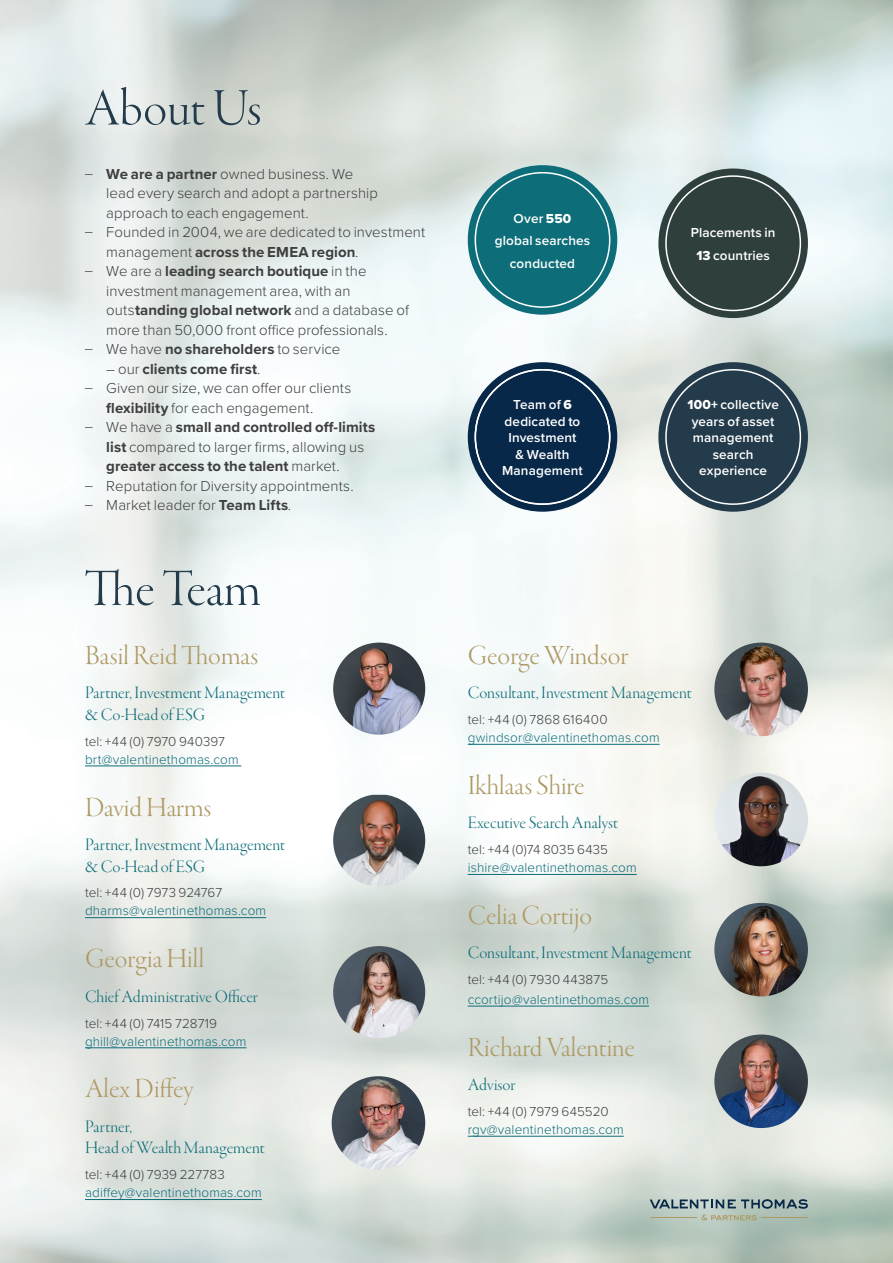
<style>
.page{position:relative;width:893px;height:1263px;background:#fff}
.page>*{position:absolute;margin:0;border:0;box-sizing:border-box;transform-origin:0 0}
.t1{font:54px "Garamond Premr Pro Lt Disp";color:#233b4a}
.t2{font:28.5px "Garamond Premr Pro Lt Disp";color:#ae9964}
.t3{font:18px/21.6px "Garamond Premr Pro Lt Disp";color:#0d6d78}
.t4{font:300 15px/19.5px "Proxima Nova";letter-spacing:.005em;color:#3e3e3f}
.t5{font:700 15px/19.5px "Proxima Nova";letter-spacing:.005em;color:#3e3e3f}
.Contact_Details{font:300 13.5px/18px "Proxima Nova";letter-spacing:.01em;color:#0d6d78}
.About_Us_-_Bubble{font:600 13.5px/16.5px "Proxima Nova";letter-spacing:.01em;color:#fff;text-align:center}
.s1{font-family:"Effra"}
.s2{font-weight:700}
.s3{font-weight:300}
.s4{font-family:"Effra";font-weight:300}
.s5{color:#3e3e3f}
.s6{font-family:"Proxima Nova Extrabld";font-weight:400}
</style>
<div class="page">
<img style="left:0;top:0;width:893px;height:1263px">
<div style="left:468px;top:165px;width:149px;height:150px;background:#0d6d78;border-radius:50%"></div>
<div style="left:468px;top:362px;width:149px;height:150px;background:#072848;border-radius:50%"></div>
<div style="left:658px;top:169px;width:150px;height:149px;background:#2f3f3e;border-radius:50%"></div>
<div style="left:658px;top:362px;width:150px;height:150px;background:#233b4a;border-radius:50%"></div>
<hr style="left:85px;top:766px;width:156px;height:1px;background:#0d6d78">
<hr style="left:85px;top:917px;width:181px;height:1px;background:#0d6d78">
<hr style="left:85px;top:1047px;width:161px;height:1px;background:#0d6d78">
<hr style="left:85px;top:1199px;width:177px;height:1px;background:#0d6d78">
<hr style="left:468px;top:744px;width:192px;height:1px;background:#0d6d78">
<hr style="left:468px;top:874px;width:169px;height:1px;background:#0d6d78">
<hr style="left:468px;top:1006px;width:181px;height:1px;background:#0d6d78">
<hr style="left:468px;top:1136px;width:156px;height:1px;background:#0d6d78">
<img style="left:333px;top:643px;width:92px;height:92px;border-radius:46px">
<img style="left:333px;top:795px;width:92px;height:91px">
<img style="left:333px;top:946px;width:92px;height:92px;border-radius:46px">
<img style="left:332px;top:1076px;width:93px;height:94px;border-radius:47px">
<img style="left:714px;top:643px;width:94px;height:93px;border-radius:47px">
<img style="left:714px;top:773px;width:94px;height:93px;border-radius:47px">
<img style="left:714px;top:903px;width:94px;height:93px;border-radius:47px">
<img style="left:714px;top:1034px;width:94px;height:94px;border-radius:47px">
<svg style="left:650px;top:1199px;width:158px;height:21px;background:#97aaa6"></svg>
<hr style="left:650px;top:1217px;width:46px;height:1px;background:#ae9964">
<hr style="left:761px;top:1217px;width:47px;height:1px;background:#ae9964">
<p class="t1" style="left:85px;top:79px;width:178px">About Us</p>
<p class="t4" style="left:106px;top:163px;width:273px;text-indent:-21px"><span class="s1">–</span> <span class="s2">We are a partner</span> owned business. We lead every search and adopt a partnership approach to each engagement.</p>
<p class="t4" style="left:106px;top:222px;width:320px;text-indent:-21px"><span class="s1">–</span> Founded in 2004, we are dedicated to investment management <span class="s2">across the EMEA region</span>.</p>
<p class="t4" style="left:106px;top:261px;width:304px;text-indent:-21px"><span class="s1">–</span> We are a <span class="s2">leading search boutique</span> in the investment management area, with an outs<span class="s2">tanding global network</span> and a database of more than 50,000 front office professionals.</p>
<p class="t4" style="left:85px;top:339px;width:257px"><span class="s1">–</span> We have <span class="s2">no shareholders</span> to service</p>
<p class="t5" style="left:106px;top:359px;width:156px"><span class="s3">– our</span> clients come first<span class="s3">.</span></p>
<p class="t4" style="left:106px;top:378px;width:247px;text-indent:-21px"><span class="s1">–</span> Given our size, we can offer our clients <span class="s2">flexibility</span> for each engagement.</p>
<p class="t5" style="left:106px;top:417px;width:270px;text-indent:-21px"><span class="s4">–</span> <span class="s3">We have a</span> small and controlled off-limits list <span class="s3">compared to larger firms, allowing us </span>greater access to the talent <span class="s3">market.</span></p>
<p class="t4" style="left:85px;top:475px;width:270px"><span class="s1">–</span> Reputation for Diversity appointments.</p>
<p class="t4" style="left:85px;top:495px;width:208px"><span class="s1">–</span> Market leader for <span class="s2">Team Lifts</span>.</p>
<p class="t1" style="left:85px;top:559px;width:177px">The Team</p>
<p class="t2" style="left:85px;top:640px;width:175px">Basil Reid Thomas</p>
<p class="t3" style="left:85px;top:682px;width:201px">Partner, Investment Management</p>
<p class="t3" style="left:85px;top:704px;width:122px">&amp; Co-Head of ESG</p>
<p class="Contact_Details" style="left:85px;top:731px;width:155px"><span class="s5">tel: +44 (0) 7970 940397 </span>brt@valentinethomas.com</p>
<p class="t2" style="left:85px;top:791px;width:128px">David Harms</p>
<p class="t3" style="left:85px;top:834px;width:201px">Partner, Investment Management</p>
<p class="t3" style="left:85px;top:856px;width:122px">&amp; Co-Head of ESG</p>
<p class="Contact_Details" style="left:85px;top:883px;width:183px"><span class="s5">tel: +44 (0) 7973 924767 </span>dharms@valentinethomas.com</p>
<p class="t2" style="left:85px;top:943px;width:121px">Georgia Hill</p>
<p class="t3" style="left:85px;top:986px;width:174px">Chief Administrative Officer</p>
<p class="Contact_Details" style="left:85px;top:1013px;width:163px"><span class="s5">tel: +44 (0) 7415 728719 </span>ghill@valentinethomas.com</p>
<p class="t2" style="left:85px;top:1073px;width:110px">Alex Diffey</p>
<p class="t3" style="left:85px;top:1116px;width:181px">Partner,<br>Head of Wealth Management</p>
<p class="Contact_Details" style="left:85px;top:1165px;width:178px"><span class="s5">tel: +44 (0) 7939 227783 </span>adiffey@valentinethomas.com</p>
<p class="About_Us_-_Bubble" style="left:495px;top:207px;width:97px;line-height:22.5px">Over <span class="s6">550 </span>global searches conducted</p>
<p class="About_Us_-_Bubble" style="left:502px;top:396px;width:82px">Team of <span class="s6">6 </span>dedicated to<br>Investment<br>&amp; Wealth<br>Management</p>
<p class="About_Us_-_Bubble" style="left:691px;top:221px;width:86px;line-height:22.5px">Placements in<br><span class="s6">13</span> countries</p>
<p class="About_Us_-_Bubble" style="left:687px;top:396px;width:93px"><span class="s6">100+</span> collective years of asset management search experience</p>
<p class="t2" style="left:468px;top:640px;width:162px">George Windsor</p>
<p class="t3" style="left:468px;top:682px;width:225px">Consultant, Investment Management</p>
<p class="Contact_Details" style="left:468px;top:710px;width:193px"><span class="s5">tel: +44 (0) 7868 616400 </span>gwindsor@valentinethomas.com</p>
<p class="t2" style="left:468px;top:770px;width:118px">Ikhlaas Shire</p>
<p class="t3" style="left:468px;top:813px;width:152px">Executive Search Analyst</p>
<p class="Contact_Details" style="left:468px;top:840px;width:170px"><span class="s5">tel: +44 (0)74 8035 6435 </span>ishire@valentinethomas.com</p>
<p class="t2" style="left:468px;top:900px;width:126px">Celia Cortijo</p>
<p class="t3" style="left:468px;top:943px;width:225px">Consultant, Investment Management</p>
<p class="Contact_Details" style="left:468px;top:969px;width:183px;line-height:19.5px"><span class="s5">tel: +44 (0) 7930 443875 </span>ccortijo@valentinethomas.com</p>
<p class="t2" style="left:468px;top:1031px;width:169px">Richard Valentine</p>
<p class="t3" style="left:468px;top:1074px;width:49px">Advisor</p>
<p class="Contact_Details" style="left:468px;top:1102px;width:158px"><span class="s5">tel: +44 (0) 7979 645520 </span>rgv@valentinethomas.com</p>
</div>
